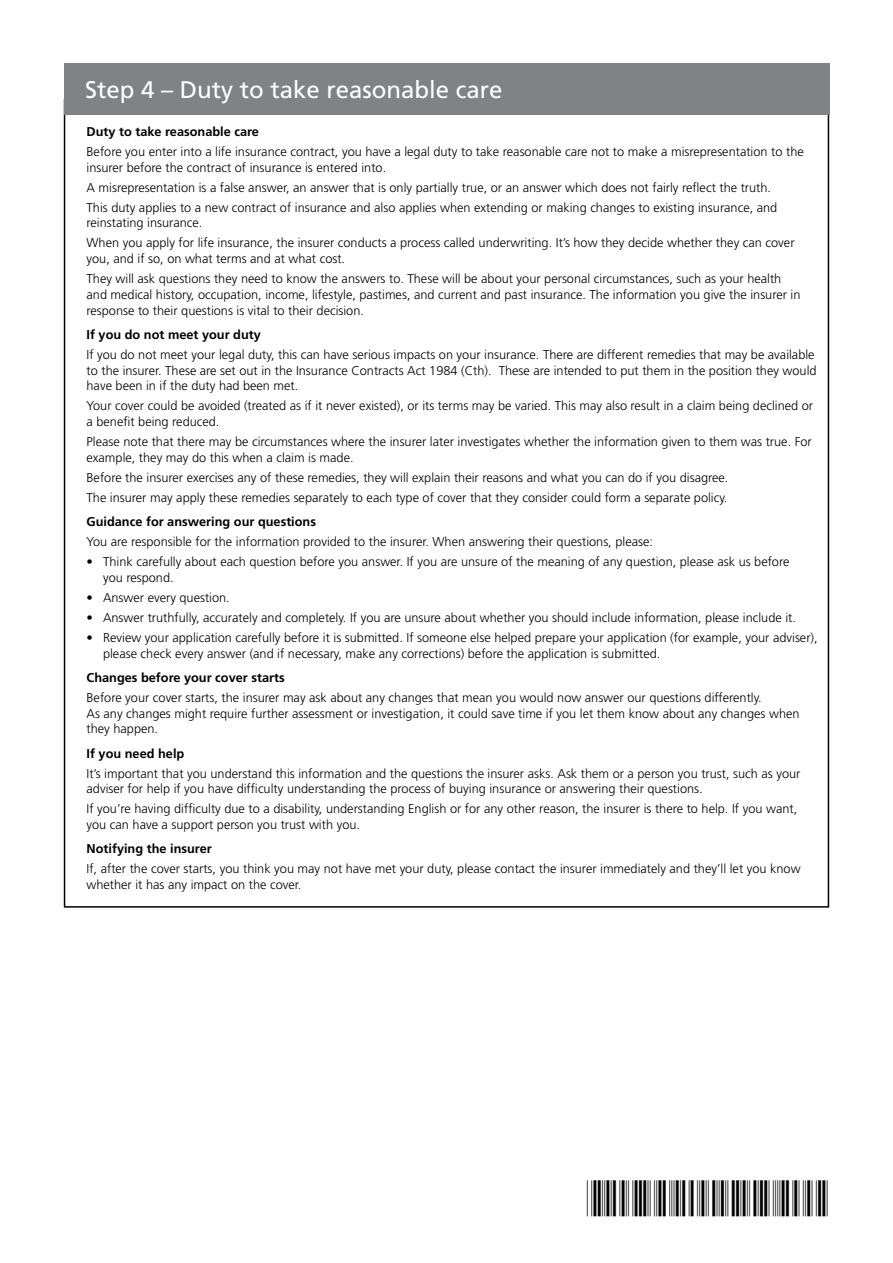
<style>
.page{position:relative;width:893px;height:1263px;background:#fff}
.page>*{position:absolute;margin:0;border:0;box-sizing:border-box;transform-origin:0 0}
.t1{font:36px "C39 P24 Dm Tt";color:#000}
.t2{font:24px "Frutiger";color:#fff}
.t3{font:300 12.75px/15.8px "Frutiger";color:#000}
.t4{font:700 12.75px "Frutiger";color:#000}
</style>
<div class="page">
<div style="left:64px;top:64px;width:765px;height:51px;background:#808285"></div>
<h2 class="t2" style="left:85px;top:76px;width:419px">Step 4 – Duty to take reasonable care</h2>
<p class="t4" style="left:87px;top:124px;width:174px">Duty to take reasonable care</p>
<p class="t3" style="left:87px;top:144px;width:719px">Before you enter into a life insurance contract, you have a legal duty to take reasonable care not to make a misrepresentation to the insurer before the contract of insurance is entered into.</p>
<p class="t3" style="left:87px;top:177px;width:692px;line-height:20px">A misrepresentation is a false answer, an answer that is only partially true, or an answer which does not fairly reflect the truth.<br>This duty applies to a new contract of insurance and also applies when extending or making changes to existing insurance, and</p>
<p class="t3" style="left:87px;top:213px;width:709px;line-height:20px">reinstating insurance.<br>When you apply for life insurance, the insurer conducts a process called underwriting. It’s how they decide whether they can cover</p>
<p class="t3" style="left:87px;top:249px;width:696px;line-height:20px">you, and if so, on what terms and at what cost.<br>They will ask questions they need to know the answers to. These will be about your personal circumstances, such as your health</p>
<p class="t3" style="left:87px;top:287px;width:715px">and medical history, occupation, income, lifestyle, pastimes, and current and past insurance. The information you give the insurer in response to their questions is vital to their decision.</p>
<p class="t4" style="left:87px;top:327px;width:176px">If you do not meet your duty</p>
<p class="t3" style="left:87px;top:347px;width:732px">If you do not meet your legal duty, this can have serious impacts on your insurance. There are different remedies that may be available to the insurer. These are set out in the Insurance Contracts Act 1984 (Cth). These are intended to put them in the position they would have been in if the duty had been met.</p>
<p class="t3" style="left:87px;top:398px;width:728px">Your cover could be avoided (treated as if it never existed), or its terms may be varied. This may also result in a claim being declined or a benefit being reduced.</p>
<p class="t3" style="left:87px;top:434px;width:727px">Please note that there may be circumstances where the insurer later investigates whether the information given to them was true. For example, they may do this when a claim is made.</p>
<p class="t3" style="left:87px;top:468px;width:643px;line-height:20px">Before the insurer exercises any of these remedies, they will explain their reasons and what you can do if you disagree.<br>The insurer may apply these remedies separately to each type of cover that they consider could form a separate policy.</p>
<p class="t4" style="left:87px;top:514px;width:231px">Guidance for answering our questions</p>
<p class="t3" style="left:87px;top:534px;width:568px">You are responsible for the information provided to the insurer. When answering their questions, please:</p>
<p class="t3" style="left:103px;top:554px;width:688px;text-indent:-16px">• Think carefully about each question before you answer. If you are unsure of the meaning of any question, please ask us before you respond.</p>
<p class="t3" style="left:87px;top:590px;width:145px">• Answer every question.</p>
<p class="t3" style="left:87px;top:610px;width:711px">• Answer truthfully, accurately and completely. If you are unsure about whether you should include information, please include it.</p>
<p class="t3" style="left:103px;top:630px;width:716px;text-indent:-16px">• Review your application carefully before it is submitted. If someone else helped prepare your application (for example, your adviser), please check every answer (and if necessary, make any corrections) before the application is submitted.</p>
<p class="t4" style="left:87px;top:670px;width:200px">Changes before your cover starts</p>
<p class="t3" style="left:87px;top:690px;width:714px">Before your cover starts, the insurer may ask about any changes that mean you would now answer our questions differently.<br>As any changes might require further assessment or investigation, it could save time if you let them know about any changes when they happen.</p>
<p class="t4" style="left:87px;top:746px;width:99px">If you need help</p>
<p class="t3" style="left:87px;top:765px;width:715px">It’s important that you understand this information and the questions the insurer asks. Ask them or a person you trust, such as your adviser for help if you have difficulty understanding the process of buying insurance or answering their questions.</p>
<p class="t3" style="left:87px;top:801px;width:712px">If you’re having difficulty due to a disability, understanding English or for any other reason, the insurer is there to help. If you want, you can have a support person you trust with you.</p>
<p class="t4" style="left:87px;top:841px;width:127px">Notifying the insurer</p>
<p class="t3" style="left:87px;top:861px;width:716px">If, after the cover starts, you think you may not have met your duty, please contact the insurer immediately and they’ll let you know whether it has any impact on the cover.</p>
<h1 class="t1" style="left:587px;top:1180px;width:243px">*SAMFS.V0HCT1*</h1>
</div>
